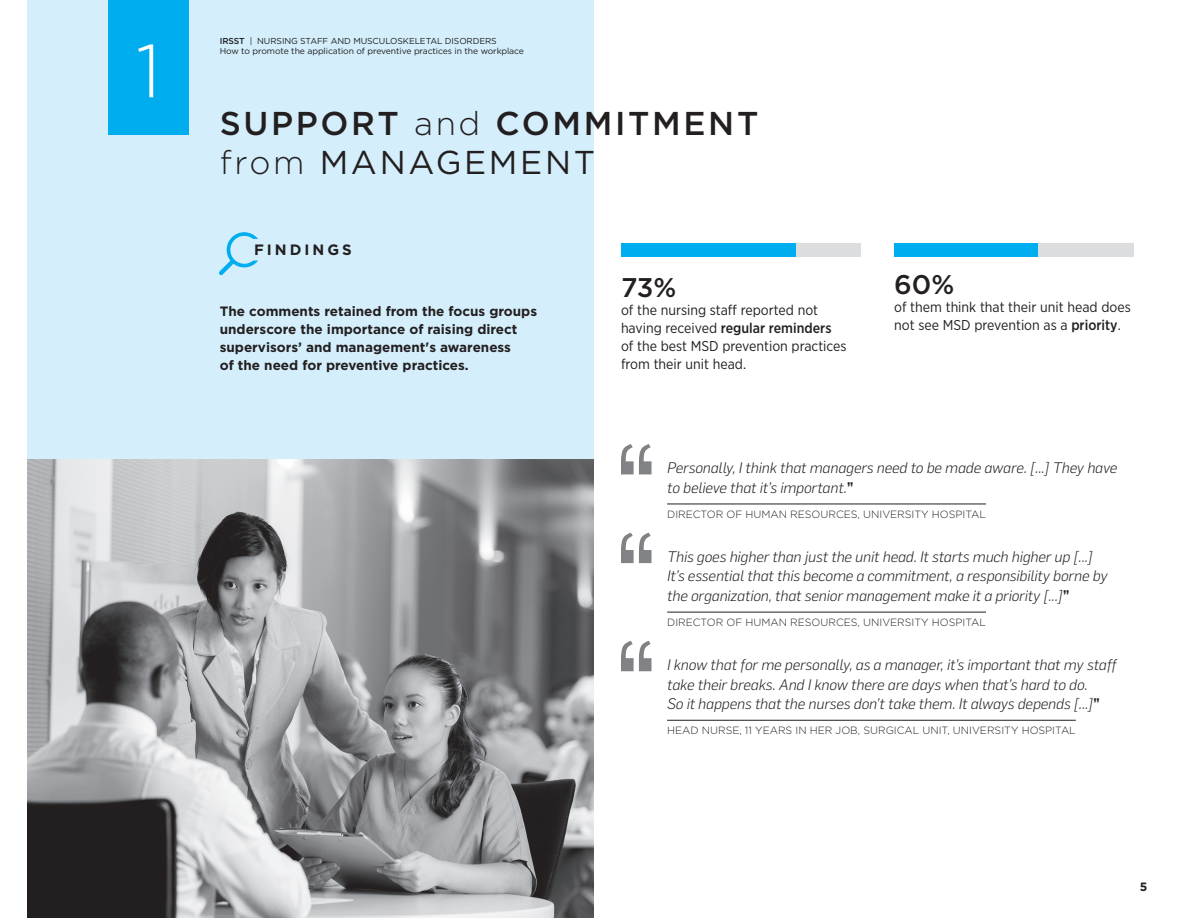
<style>
.page{position:relative;width:1188px;height:918px;background:#fff}
.page>*{position:absolute;margin:0;border:0;box-sizing:border-box;transform-origin:0 0}
.t1{font:300 75px "Gotham HTF";color:#fff}
.t2{font:500 33px/39px "Gotham HTF";letter-spacing:.08em;color:#231f20}
.t3{font:500 27px "Gotham HTF";color:#231f20}
.t4{font:italic 300 15px/19.5px "Flama";color:#231f20}
.t5{font:700 15px "Gotham HTF";letter-spacing:.2em;color:#231f20}
.t6{font:14.25px/18px "Gotham Narrow";color:#231f20}
.t7{font:700 13.5px/18px "Gotham HTF";color:#231f20}
.t8{font:700 12px "Gotham HTF";color:#231f20}
.t9{font:300 10.5px "Gotham HTF";color:#231f20}
.t10{font:8.7px/10.5px "Gotham HTF";letter-spacing:-.01em;color:#231f20}
.s1{font-weight:500}
.s2{font-weight:300}
.s3{font-weight:400}
.s4{font-weight:500;font-style:normal}
</style>
<div class="page">
<div style="left:27px;top:0;width:567px;height:459px;background:#d4effb"></div>
<img style="left:27px;top:459px;width:567px;height:459px">
<svg style="left:621px;top:444px;width:31px;height:30px"></svg>
<svg style="left:621px;top:533px;width:31px;height:30px"></svg>
<svg style="left:621px;top:641px;width:31px;height:30px"></svg>
<hr style="left:667px;top:504px;width:319px;height:1px;background:#231f20">
<hr style="left:667px;top:612px;width:319px;height:1px;background:#231f20">
<hr style="left:667px;top:720px;width:409px;height:1px;background:#231f20">
<div style="left:621px;top:243px;width:240px;height:13px;background:#dcdddf"></div>
<div style="left:621px;top:243px;width:175px;height:13px;background:#00aeef"></div>
<div style="left:894px;top:243px;width:240px;height:13px;background:#dcdddf"></div>
<div style="left:894px;top:243px;width:144px;height:13px;background:#00aeef"></div>
<div style="left:108px;top:0;width:81px;height:135px;background:#00aeef"></div>
<svg style="left:219px;top:232px;width:39px;height:43px"></svg>
<h1 class="t1" style="left:136px;top:30px;width:27px">1</h1>
<p class="t10" style="left:220px;top:35px;width:306px"><span class="s1">IRSST</span> | NURSING STAFF AND MUSCULOSKELETAL DISORDERS<br>How to promote the application of preventive practices in the workplace</p>
<h2 class="t2" style="left:220px;top:103px;width:540px">SUPPORT <span class="s2">and</span> COMMITMENT <span class="s2">from</span> <span class="s3">MANAGEMENT</span></h2>
<p class="t5" style="left:254px;top:241px;width:99px">FINDINGS</p>
<p class="t7" style="left:220px;top:302px;width:319px">The comments retained from the focus groups underscore the importance of raising direct supervisors’ and management's awareness<br>of the need for preventive practices.</p>
<h3 class="t3" style="left:621px;top:272px;width:57px">73%</h3>
<p class="t6" style="left:621px;top:301px;width:227px">of the nursing staff reported not having received <span class="s1">regular reminders </span>of the best MSD prevention practices from their unit head.</p>
<h3 class="t3" style="left:894px;top:269px;width:62px">60%</h3>
<p class="t6" style="left:894px;top:298px;width:238px">of them think that their unit head does not see MSD prevention as a <span class="s1">priority</span>.</p>
<p class="t4" style="left:667px;top:457px;width:452px">Personally, I think that managers need to be made aware. [...] They have to believe that it’s important.<span class="s4">”</span></p>
<p class="t9" style="left:667px;top:508px;width:320px">DIRECTOR OF HUMAN RESOURCES, UNIVERSITY HOSPITAL</p>
<p class="t4" style="left:667px;top:546px;width:442px">This goes higher than just the unit head. It starts much higher up [...]<br>It’s essential that this become a commitment, a responsibility borne by the organization, that senior management make it a priority [...]<span class="s4">”</span></p>
<p class="t9" style="left:667px;top:616px;width:320px">DIRECTOR OF HUMAN RESOURCES, UNIVERSITY HOSPITAL</p>
<p class="t4" style="left:667px;top:654px;width:451px">I know that for me personally, as a manager, it’s important that my staff take their breaks. And I know there are days when that’s hard to do.<br>So it happens that the nurses don’t take them. It always depends [...]<span class="s4">”</span></p>
<p class="t9" style="left:667px;top:725px;width:410px">HEAD NURSE, 11 YEARS IN HER JOB, SURGICAL UNIT, UNIVERSITY HOSPITAL</p>
<p class="t8" style="left:1140px;top:880px;width:9px">5</p>
</div>
